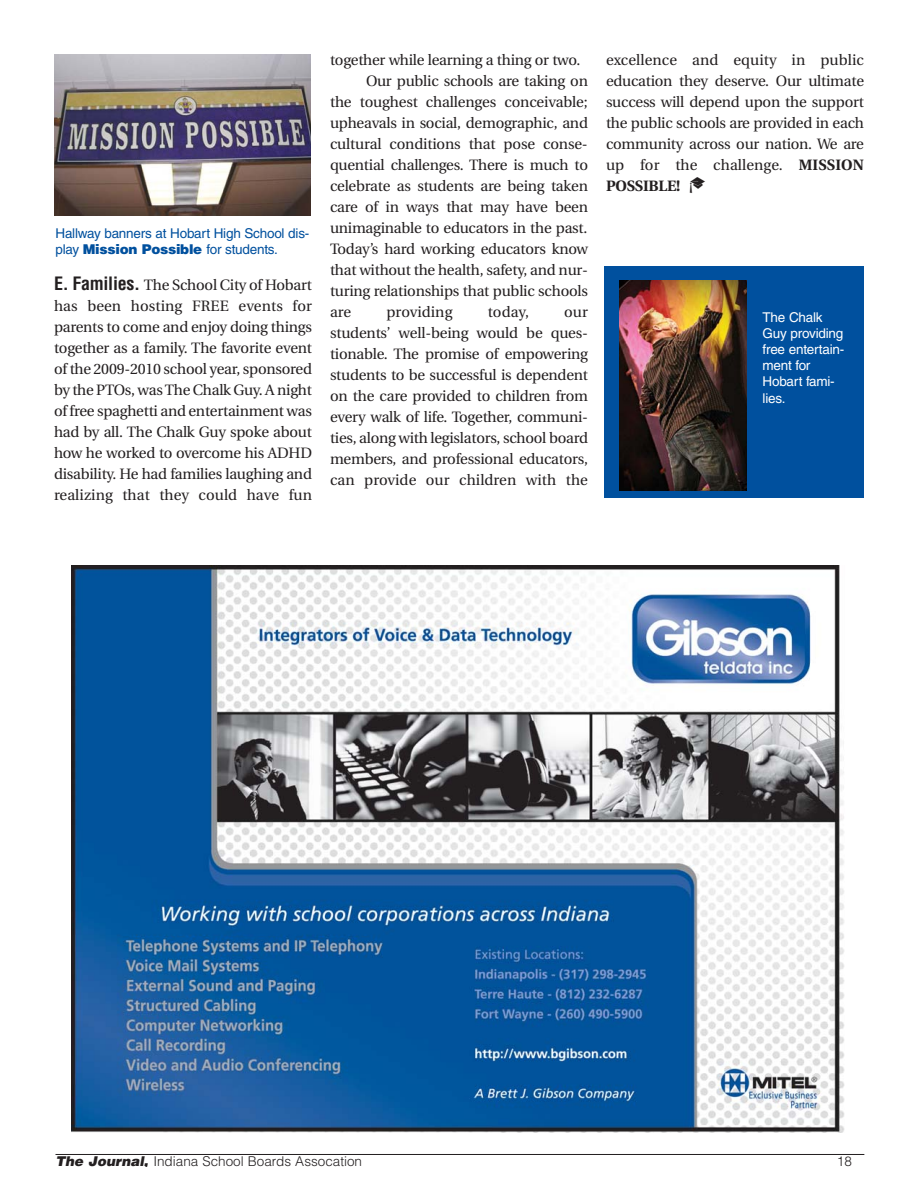
<style>
.page{position:relative;width:918px;height:1188px;background:#fff}
.page>*{position:absolute;margin:0;border:0;box-sizing:border-box;transform-origin:0 0}
.t1{font:15px/21px "Utopia";letter-spacing:-.015em;color:#231f20;text-align:justify}
.t2{font:15px "Utopia";letter-spacing:.005em;color:#231f20}
.t3{font:13.5px/16.2px "Helvetica";letter-spacing:-.015em;color:#00509e}
.t4{font:13.5px/16.2px "Helvetica";letter-spacing:-.015em;color:#fff}
.t5{font:300 13.5px "Helvetica";color:#231f20}
.s1{font-weight:900}
.s2{font-family:"Helvetica";font-weight:700;font-stretch:condensed;font-size:18px}
.s3{font-weight:700}
.s4{font-family:"Mini Pics Lil Events";font-size:16.5px}
.s5{font-weight:900;font-style:italic}
</style>
<div class="page">
<hr style="left:56px;top:1154px;width:808px;height:1px;background:#231f20">
<img style="left:54px;top:54px;width:256px;height:161px">
<img style="left:72px;top:566px;width:773px;height:566px">
<div style="left:605px;top:267px;width:259px;height:231px;background:#00509e"></div>
<img style="left:619px;top:280px;width:128px;height:210px">
<p class="t3" style="left:55px;top:226px;width:255px">Hallway banners at Hobart High School dis&shy;play <span class="s1">Mission Possible</span> for students.</p>
<p class="t1" style="left:54px;top:276px;width:260px"><span class="s2">E. Families.</span> The School City of Hobart has been hosting FREE events for parents to come and enjoy doing things together as a family. The favorite event of the 2009-2010 school year, sponsored by the PTOs, was The Chalk Guy. A night of free spaghetti and entertainment was had by all. The Chalk Guy spoke about how he worked to overcome his ADHD disability. He had families laughing and realizing that they could have fun</p>
<p class="t1" style="left:330px;top:51px;width:252px">together while learning a thing or two.</p>
<p class="t1" style="left:366px;top:72px;width:223px">Our public schools are taking on</p>
<p class="t1" style="left:330px;top:93px;width:259px">the toughest challenges conceivable;</p>
<p class="t1" style="left:330px;top:114px;width:260px">upheavals in social, demographic, and</p>
<p class="t1" style="left:330px;top:135px;width:259px">cultural conditions that pose conse-</p>
<p class="t1" style="left:330px;top:156px;width:260px">quential challenges. There is much to</p>
<p class="t1" style="left:330px;top:177px;width:259px">celebrate as students are being taken</p>
<p class="t1" style="left:330px;top:198px;width:260px">care of in ways that may have been</p>
<p class="t1" style="left:330px;top:219px;width:259px">unimaginable to educators in the past.</p>
<p class="t1" style="left:330px;top:240px;width:260px">Today’s hard working educators know</p>
<p class="t1" style="left:330px;top:261px;width:260px">that without the health, safety, and nur-</p>
<p class="t1" style="left:330px;top:282px;width:259px">turing relationships that public schools</p>
<p class="t1" style="left:330px;top:303px;width:23px">are</p>
<p class="t2" style="left:386px;top:306px;width:68px">providing</p>
<p class="t1" style="left:488px;top:303px;width:43px">today,</p>
<p class="t1" style="left:330px;top:303px;width:260px;text-indent:234px">our students’ well-being would be ques&shy;tionable. The promise of empowering students to be successful is dependent on the care provided to children from every walk of life. Together, communi&shy;ties, along with legislators, school board members, and professional educators, can provide our children with the</p>
<p class="t1" style="left:606px;top:51px;width:260px">excellence and equity in public education they deserve. Our ultimate success will depend upon the support the public schools are provided in each community across our nation. We are up for the challenge. <span class="s3">MISSION POSSIBLE!</span> <span class="s4">1</span></p>
<p class="t4" style="left:763px;top:310px;width:83px">The Chalk<br>Guy providing free entertain&shy;ment for<br>Hobart fami&shy;lies.</p>
<p class="t5" style="left:55px;top:1156px;width:308px"><span class="s5">The Journal,</span> Indiana School Boards Assocation</p>
<p class="t5" style="left:837px;top:1156px;width:17px">18</p>
</div>
